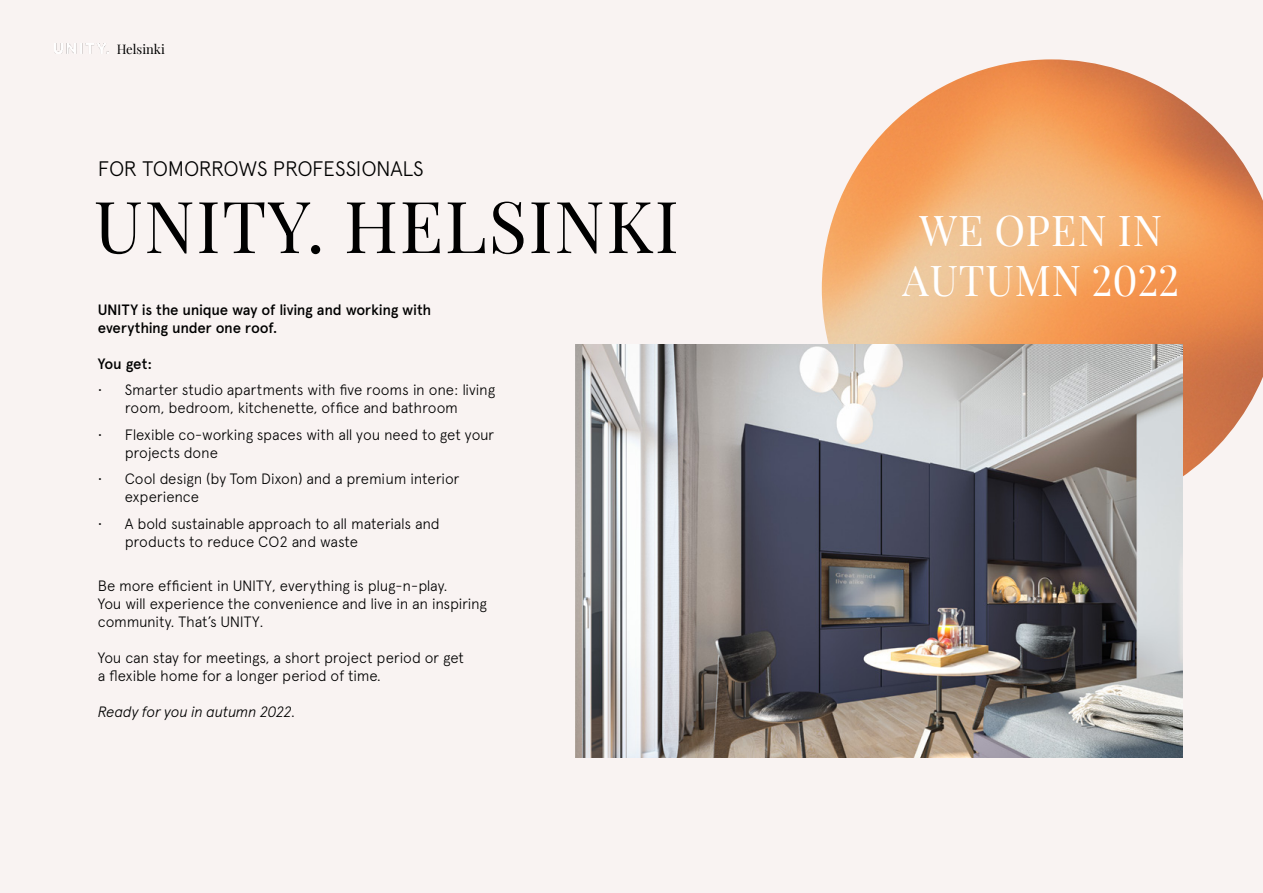
<style>
.page{position:relative;width:1263px;height:893px;background:#f9f3f2}
.page>*{position:absolute;margin:0;border:0;box-sizing:border-box;transform-origin:0 0}
.t1{font:71.7px "Playfair Display";letter-spacing:.02em;color:#000}
.t2{font:41.7px/49.9px "Playfair Display";letter-spacing:.02em;color:#fff;text-align:center}
.t3{font:300 21px "Apercu";letter-spacing:-.02em;color:#000}
.t4{font:300 15px/18px "Apercu";letter-spacing:-.015em;color:#000}
.t5{font:500 15px/18px "Apercu";letter-spacing:-.02em;color:#000}
.t6{font:italic 300 15px "Apercu";letter-spacing:-.02em;color:#000}
.t7{font:12.9px "Playfair Display";color:#000}
</style>
<div class="page">
<img style="left:822px;top:59px;width:441px;height:459px">
<img style="left:575px;top:345px;width:607px;height:413px">
<img style="left:54px;top:43px;width:55px;height:10px">
<p class="t7" style="left:117px;top:39px;width:50px">Helsinki</p>
<h3 class="t3" style="left:98px;top:156px;width:328px">FOR TOMORROWS PROFESSIONALS</h3>
<h1 class="t1" style="left:94px;top:170px;width:586px">UNITY. HELSINKI</h1>
<p class="t5" style="left:98px;top:301px;width:335px">UNITY is the unique way of living and working with everything under one roof.</p>
<p class="t5" style="left:98px;top:355px;width:56px">You get:</p>
<p class="t4" style="left:125px;top:381px;width:372px;text-indent:-27px">• Smarter studio apartments with five rooms in one: living room, bedroom, kitchenette, office and bathroom</p>
<p class="t4" style="left:125px;top:425px;width:371px;text-indent:-27px">• Flexible co-working spaces with all you need to get your projects done</p>
<p class="t4" style="left:125px;top:470px;width:336px;text-indent:-27px">• Cool design (by Tom Dixon) and a premium interior experience</p>
<p class="t4" style="left:125px;top:514px;width:317px;text-indent:-27px">• A bold sustainable approach to all materials and products to reduce CO2 and waste</p>
<p class="t4" style="left:98px;top:577px;width:391px">Be more efficient in UNITY, everything is plug-n-play.<br>You will experience the convenience and live in an inspiring community. That’s UNITY.</p>
<p class="t4" style="left:98px;top:649px;width:368px">You can stay for meetings, a short project period or get a flexible home for a longer period of time.</p>
<p class="t6" style="left:98px;top:703px;width:199px">Ready for you in autumn 2022.</p>
<h2 class="t2" style="left:903px;top:202px;width:278px">WE OPEN IN<br>AUTUMN 2022</h2>
</div>
